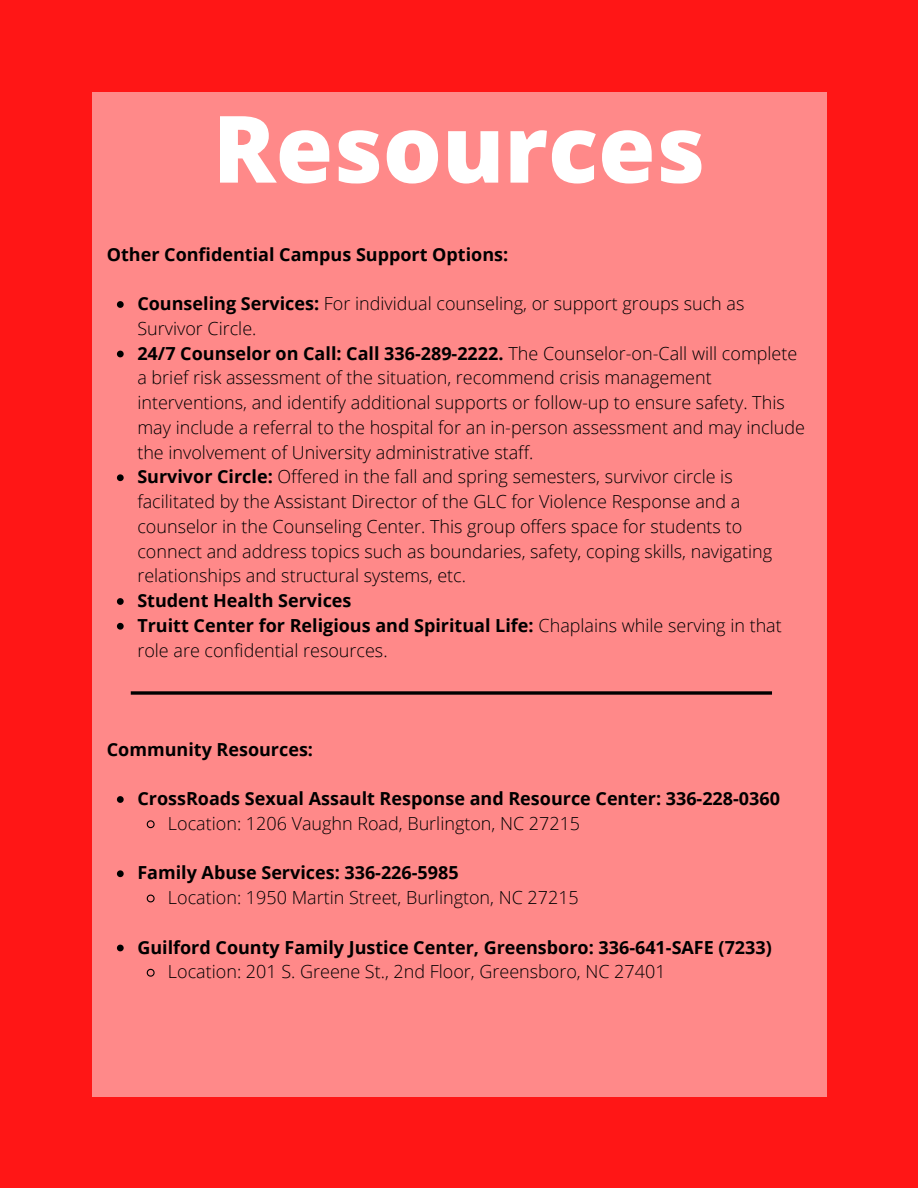
<style>
.page{position:relative;width:918px;height:1188px;background:#ff1616}
.page>*{position:absolute;margin:0;border:0;box-sizing:border-box;transform-origin:0 0}
.t1{font:800 93px "Open Sans";color:#fff}
.t2{font:300 18px/24.8px "Open Sans";color:#000}
.t3{font:700 18px/24.8px "Open Sans";color:#000}
.s1{font-weight:700}
.s2{font-weight:300}
</style>
<div class="page">
<div style="left:92px;top:92px;width:734px;height:1004px;background:#ff8989"></div>
<svg style="left:117px;top:301px;width:7px;height:7px"></svg>
<svg style="left:117px;top:351px;width:7px;height:6px"></svg>
<svg style="left:117px;top:474px;width:7px;height:7px"></svg>
<svg style="left:117px;top:598px;width:7px;height:7px"></svg>
<svg style="left:117px;top:623px;width:7px;height:7px"></svg>
<svg style="left:117px;top:796px;width:7px;height:7px"></svg>
<svg style="left:146px;top:820px;width:9px;height:9px"></svg>
<svg style="left:117px;top:870px;width:7px;height:7px"></svg>
<svg style="left:146px;top:894px;width:9px;height:9px"></svg>
<svg style="left:117px;top:945px;width:7px;height:6px"></svg>
<svg style="left:146px;top:968px;width:9px;height:9px"></svg>
<svg style="left:131px;top:691px;width:641px;height:4px;background:#271515"></svg>
<h1 class="t1" style="left:213px;top:83px;width:494px">Resources</h1>
<p class="t3" style="left:107px;top:241px;width:403px">Other Confidential Campus Support Options:</p>
<p class="t2" style="left:137px;top:291px;width:669px"><span class="s1">Counseling Services:</span> For individual counseling, or support groups such as Survivor Circle.<br><span class="s1">24/7 Counselor on Call: Call 336-289-2222.</span> The Counselor-on-Call will complete a brief risk assessment of the situation, recommend crisis management interventions, and identify additional supports or follow-up to ensure safety. This may include a referral to the hospital for an in-person assessment and may include the involvement of University administrative staff.<br><span class="s1">Survivor Circle:</span> Offered in the fall and spring semesters, survivor circle is facilitated by the Assistant Director of the GLC for Violence Response and a counselor in the Counseling Center. This group offers space for students to connect and address topics such as boundaries, safety, coping skills, navigating relationships and structural systems, etc.</p>
<p class="t3" style="left:137px;top:588px;width:646px">Student Health Services<br>Truitt Center for Religious and Spiritual Life: <span class="s2">Chaplains while serving in that role are confidential resources.</span></p>
<p class="t3" style="left:107px;top:736px;width:208px">Community Resources:</p>
<p class="t3" style="left:137px;top:786px;width:644px">CrossRoads Sexual Assault Response and Resource Center: 336-228-0360</p>
<p class="t2" style="left:168px;top:811px;width:414px">Location: 1206 Vaughn Road, Burlington, NC 27215</p>
<p class="t3" style="left:137px;top:860px;width:323px">Family Abuse Services: 336-226-5985</p>
<p class="t2" style="left:168px;top:885px;width:412px">Location: 1950 Martin Street, Burlington, NC 27215</p>
<p class="t3" style="left:137px;top:934px;width:636px">Guilford County Family Justice Center, Greensboro: 336-641-SAFE (7233)</p>
<p class="t2" style="left:168px;top:959px;width:499px">Location: 201 S. Greene St., 2nd Floor, Greensboro, NC 27401</p>
</div>
